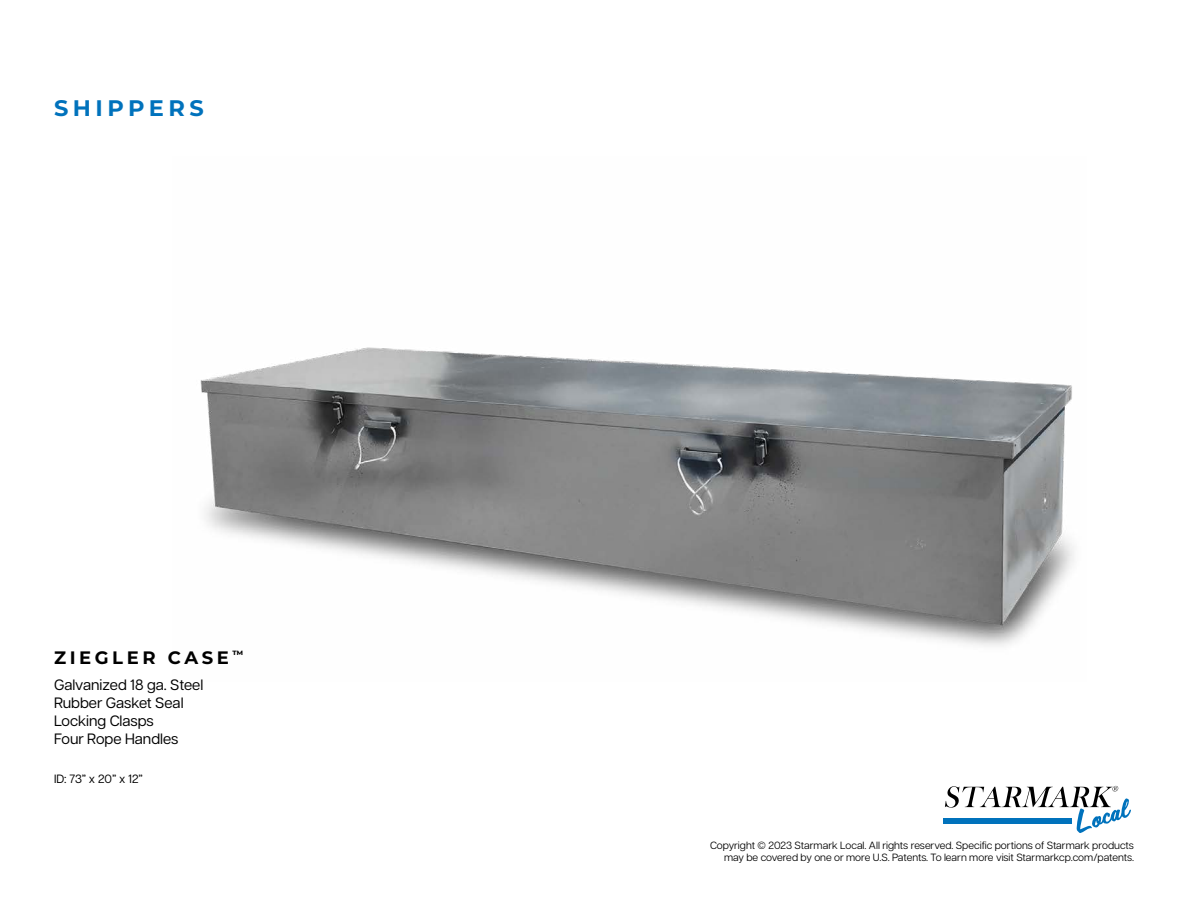
<style>
.page{position:relative;width:1188px;height:918px;background:#fff}
.page>*{position:absolute;margin:0;border:0;box-sizing:border-box;transform-origin:0 0}
.t1{font:700 22.5px "Montserrat";letter-spacing:.2em;color:#0072bc}
.t2{font:700 18px "Montserrat";letter-spacing:.2em;color:#000}
.t3{font:15px/18px "Articulat CF";color:#000}
.t4{font:12px "Articulat CF";color:#000}
.t5{font:10.5px/12.6px "Articulat CF";color:#000;text-align:right}
</style>
<div class="page">
<svg style="left:945px;top:786px;width:186px;height:47px"></svg>
<div style="left:943px;top:818px;width:129px;height:5px;background:#0072bc"></div>
<img style="left:200px;top:347px;width:874px;height:299px">
<h1 class="t1" style="left:54px;top:92px;width:151px">SHIPPERS</h1>
<h2 class="t2" style="left:54px;top:645px;width:191px">ZIEGLER CASE <sup>™</sup></h2>
<h3 class="t3" style="left:54px;top:675px;width:151px">Galvanized 18 ga. Steel<br>Rubber Gasket Seal<br>Locking Clasps<br>Four Rope Handles</h3>
<p class="t4" style="left:54px;top:770px;width:90px">ID: 73” x 20” x 12”</p>
<p class="t5" style="left:710px;top:838px;width:425px">Copyright © 2023 Starmark Local. All rights reserved. Specific portions of Starmark products may be covered by one or more U.S. Patents. To learn more visit Starmarkcp.com/patents.</p>
</div>
